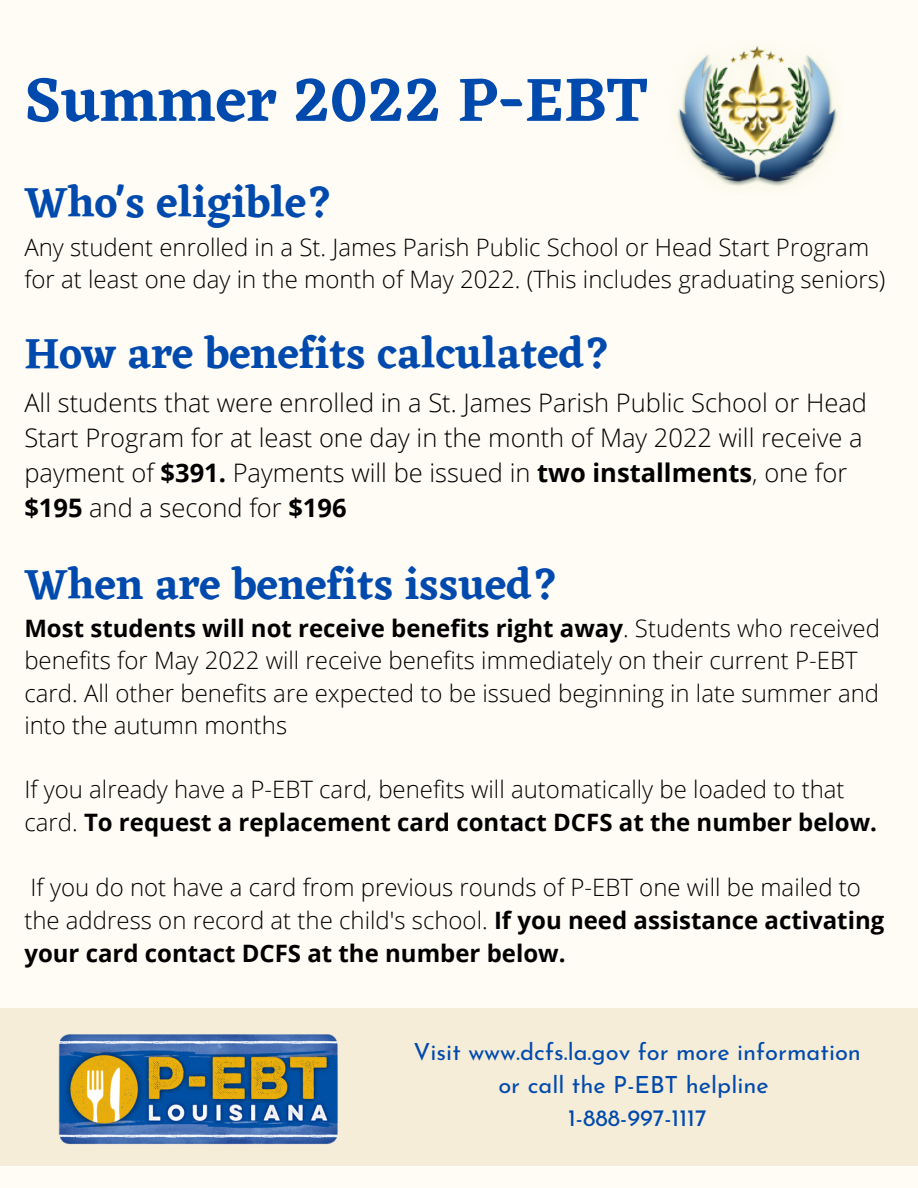
<style>
.page{position:relative;width:918px;height:1188px;background:#fffcf5}
.page>*{position:absolute;margin:0;border:0;box-sizing:border-box;transform-origin:0 0}
.t1{font:600 63.45px "Eczar";color:#004aad}
.t2{font:600 43.95px "Eczar";color:#004aad}
.t3{font:300 25.5px/34.8px "Open Sans";color:#000}
.t4{font:300 24px/32.7px "Open Sans";color:#000}
.t5{font:23.7px/32.7px "Josefin Sans";color:#004aad;text-align:center}
.s1{font-weight:700}
</style>
<div class="page">
<img style="left:676px;top:45px;width:162px;height:142px">
<div style="left:0;top:1008px;width:918px;height:158px;background:#f6edd8"></div>
<img style="left:58px;top:1034px;width:280px;height:111px">
<h1 class="t1" style="left:24px;top:62px;width:625px">Summer 2022 P-EBT</h1>
<h2 class="t2" style="left:24px;top:177px;width:311px">Who's eligible?</h2>
<p class="t4" style="left:24px;top:230px;width:863px">Any student enrolled in a St. James Parish Public School or Head Start Program for at least one day in the month of May 2022. (This includes graduating seniors)</p>
<h2 class="t2" style="left:24px;top:327px;width:588px">How are benefits calculated?</h2>
<p class="t3" style="left:24px;top:385px;width:844px">All students that were enrolled in a St. James Parish Public School or Head Start Program for at least one day in the month of May 2022 will receive a payment of <span class="s1">$391.</span> Payments will be issued in <span class="s1">two installments</span>, one for <span class="s1">$195</span> and a second for <span class="s1">$196</span></p>
<h2 class="t2" style="left:24px;top:558px;width:536px">When are benefits issued?</h2>
<p class="t4" style="left:24px;top:611px;width:857px"><span class="s1">Most students will not receive benefits right away</span>. Students who received benefits for May 2022 will receive benefits immediately on their current P-EBT card. All other benefits are expected to be issued beginning in late summer and into the autumn months</p>
<p class="t4" style="left:24px;top:773px;width:854px">If you already have a P-EBT card, benefits will automatically be loaded to that card. <span class="s1">To request a replacement card contact DCFS at the number below.</span></p>
<p class="t4" style="left:24px;top:871px;width:861px">If you do not have a card from previous rounds of P-EBT one will be mailed to the address on record at the child's school. <span class="s1">If you need assistance activating your card contact DCFS at the number below.</span></p>
<p class="t5" style="left:414px;top:1038px;width:449px">Visit www.dcfs.la.gov for more information or call the P-EBT helpline<br>1-888-997-1117</p>
</div>
